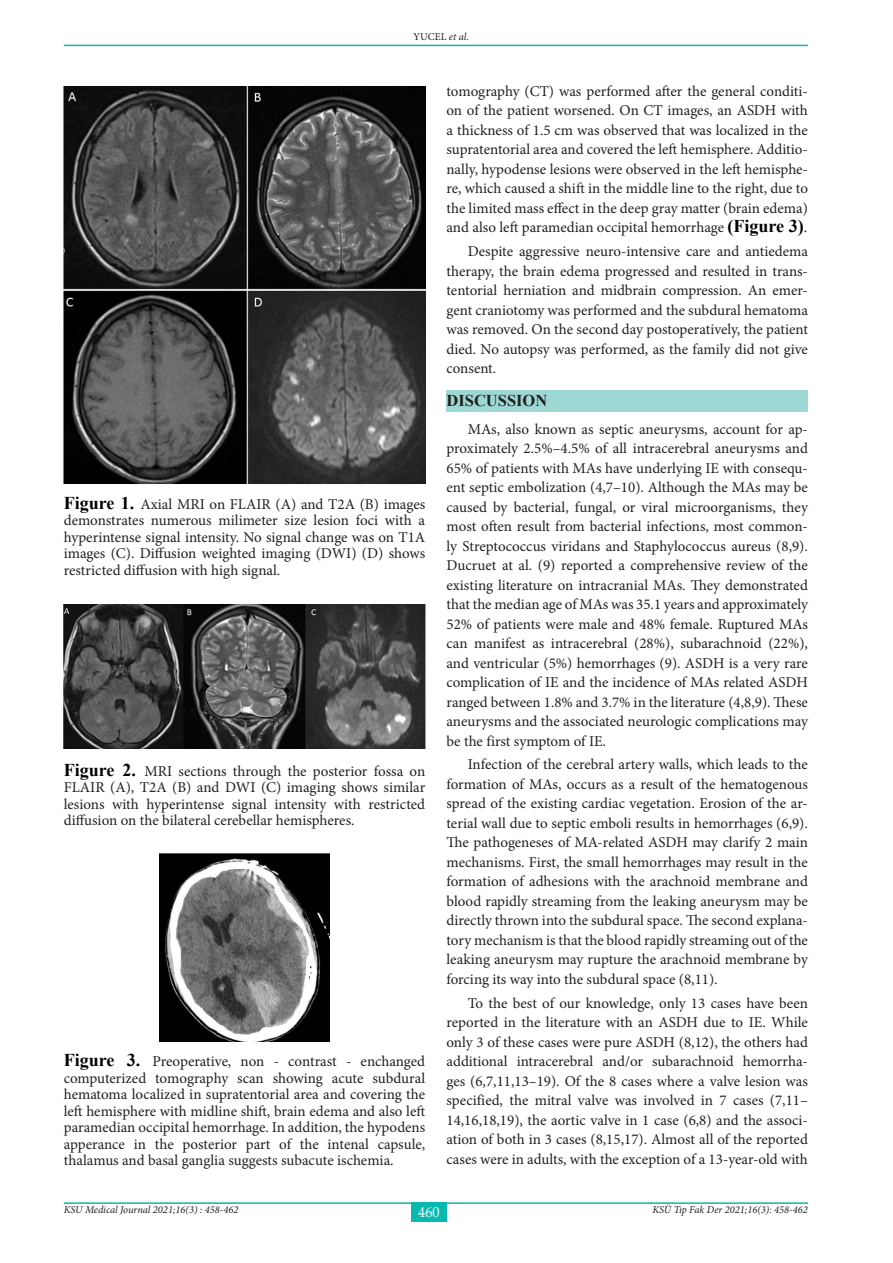
<style>
.page{position:relative;width:893px;height:1263px;background:#fff}
.page>*{position:absolute;margin:0;border:0;box-sizing:border-box;transform-origin:0 0}
._1__baslık{font:700 16.5px "Times New Roman";color:#231f20}
.düzyazı{font:15px/19.5px "Minion Pro";color:#231f20;text-align:justify}
.t1{font:14.4px "Palatino";color:#fff}
.t2{font:italic 10.5px "Minion Pro";color:#231f20}
.t3{font:10.5px "Minion Pro";color:#231f20}
.s1{font-style:italic}
.s2{font-family:"Times New Roman";font-weight:700;font-size:18px;color:#000}
</style>
<div class="page">
<hr style="left:64px;top:1202px;width:744px;height:2px;background:#08b9af">
<hr style="left:64px;top:45px;width:744px;height:1px;background:#08b9af">
<div style="left:411px;top:1202px;width:35px;height:20px;background:#08b9af"></div>
<div style="left:446px;top:390px;width:362px;height:21px;background:#9ed8d4"></div>
<img style="left:64px;top:86px;width:361px;height:398px">
<img style="left:64px;top:605px;width:361px;height:144px">
<img style="left:160px;top:853px;width:169px;height:189px">
<p class="t3" style="left:414px;top:29px;width:57px">YUCEL <span class="s1">et al.</span></p>
<p class="düzyazı" style="left:64px;top:496px;width:363px;line-height:16.5px"><span class="s2">Figure 1.</span> Axial MRI on FLAIR (A) and T2A (B) images demonstrates numerous milimeter size lesion foci with a hyperintense signal intensity. No signal change was on T1A images (C). Diffusion weighted imaging (DWI) (D) shows restricted diffusion with high signal.</p>
<p class="düzyazı" style="left:64px;top:763px;width:363px;line-height:16.5px"><span class="s2">Figure 2.</span> MRI sections through the posterior fossa on FLAIR (A), T2A (B) and DWI (C) imaging shows similar lesions with hyperintense signal intensity with restricted diffusion on the bilateral cerebellar hemispheres.</p>
<p class="düzyazı" style="left:64px;top:1053px;width:363px;line-height:16.5px"><span class="s2">Figure 3.</span> Preoperative, non - contrast - enchanged computerized tomography scan showing acute subdural hematoma localized in supratentorial area and covering the left hemisphere with midline shift, brain edema and also left paramedian occipital hemorrhage. In addition, the hypodens apperance in the posterior part of the intenal capsule, thalamus and basal ganglia suggests subacute ischemia.</p>
<p class="düzyazı" style="left:446px;top:81px;width:363px">tomography (CT) was performed after the general conditi&shy;on of the patient worsened. On CT images, an ASDH with a thickness of 1.5 cm was observed that was localized in the supratentorial area and covered the left hemisphere. Additio&shy;nally, hypodense lesions were observed in the left hemisphe&shy;re, which caused a shift in the middle line to the right, due to the limited mass effect in the deep gray matter (brain edema) and also left paramedian occipital hemorrhage <span class="s2">(Figure 3)</span>.</p>
<p class="düzyazı" style="left:446px;top:242px;width:363px;text-indent:21px">Despite aggressive neuro-intensive care and antiedema therapy, the brain edema progressed and resulted in trans&shy;tentorial herniation and midbrain compression. An emer&shy;gent craniotomy was performed and the subdural hematoma was removed. On the second day postoperatively, the patient died. No autopsy was performed, as the family did not give consent.</p>
<p class="_1__baslık" style="left:446px;top:388px;width:102px">DISCUSSION</p>
<p class="düzyazı" style="left:446px;top:419px;width:363px;text-indent:21px">MAs, also known as septic aneurysms, account for ap&shy;proximately 2.5%–4.5% of all intracerebral aneurysms and 65% of patients with MAs have underlying IE with consequ&shy;ent septic embolization (4,7–10). Although the MAs may be caused by bacterial, fungal, or viral microorganisms, they most often result from bacterial infections, most common&shy;ly Streptococcus viridans and Staphylococcus aureus (8,9).<br>Ducruet at al. (9) reported a comprehensive review of the existing literature on intracranial MAs. They demonstrated that the median age of MAs was 35.1 years and approximately 52% of patients were male and 48% female. Ruptured MAs can manifest as intracerebral (28%), subarachnoid (22%), and ventricular (5%) hemorrhages (9). ASDH is a very rare complication of IE and the incidence of MAs related ASDH ranged between 1.8% and 3.7% in the literature (4,8,9). These aneurysms and the associated neurologic complications may be the first symptom of IE.</p>
<p class="düzyazı" style="left:446px;top:755px;width:363px;text-indent:21px">Infection of the cerebral artery walls, which leads to the formation of MAs, occurs as a result of the hematogenous spread of the existing cardiac vegetation. Erosion of the ar&shy;terial wall due to septic emboli results in hemorrhages (6,9).<br>The pathogeneses of MA-related ASDH may clarify 2 main mechanisms. First, the small hemorrhages may result in the formation of adhesions with the arachnoid membrane and blood rapidly streaming from the leaking aneurysm may be directly thrown into the subdural space. The second explana&shy;tory mechanism is that the blood rapidly streaming out of the leaking aneurysm may rupture the arachnoid membrane by forcing its way into the subdural space (8,11).</p>
<p class="düzyazı" style="left:446px;top:993px;width:363px;text-indent:21px">To the best of our knowledge, only 13 cases have been reported in the literature with an ASDH due to IE. While only 3 of these cases were pure ASDH (8,12), the others had additional intracerebral and/or subarachnoid hemorrha&shy;ges (6,7,11,13–19). Of the 8 cases where a valve lesion was specified, the mitral valve was involved in 7 cases (7,11– 14,16,18,19), the aortic valve in 1 case (6,8) and the associ&shy;ation of both in 3 cases (8,15,17). Almost all of the reported cases were in adults, with the exception of a 13-year-old with</p>
<p class="t2" style="left:64px;top:1202px;width:176px">KSU Medical Journal 2021;16(3) : 458-462</p>
<p class="t1" style="left:418px;top:1200px;width:23px">460</p>
<p class="t2" style="left:652px;top:1203px;width:157px">KSÜ Tıp Fak Der 2021;16(3): 458-462</p>
</div>
